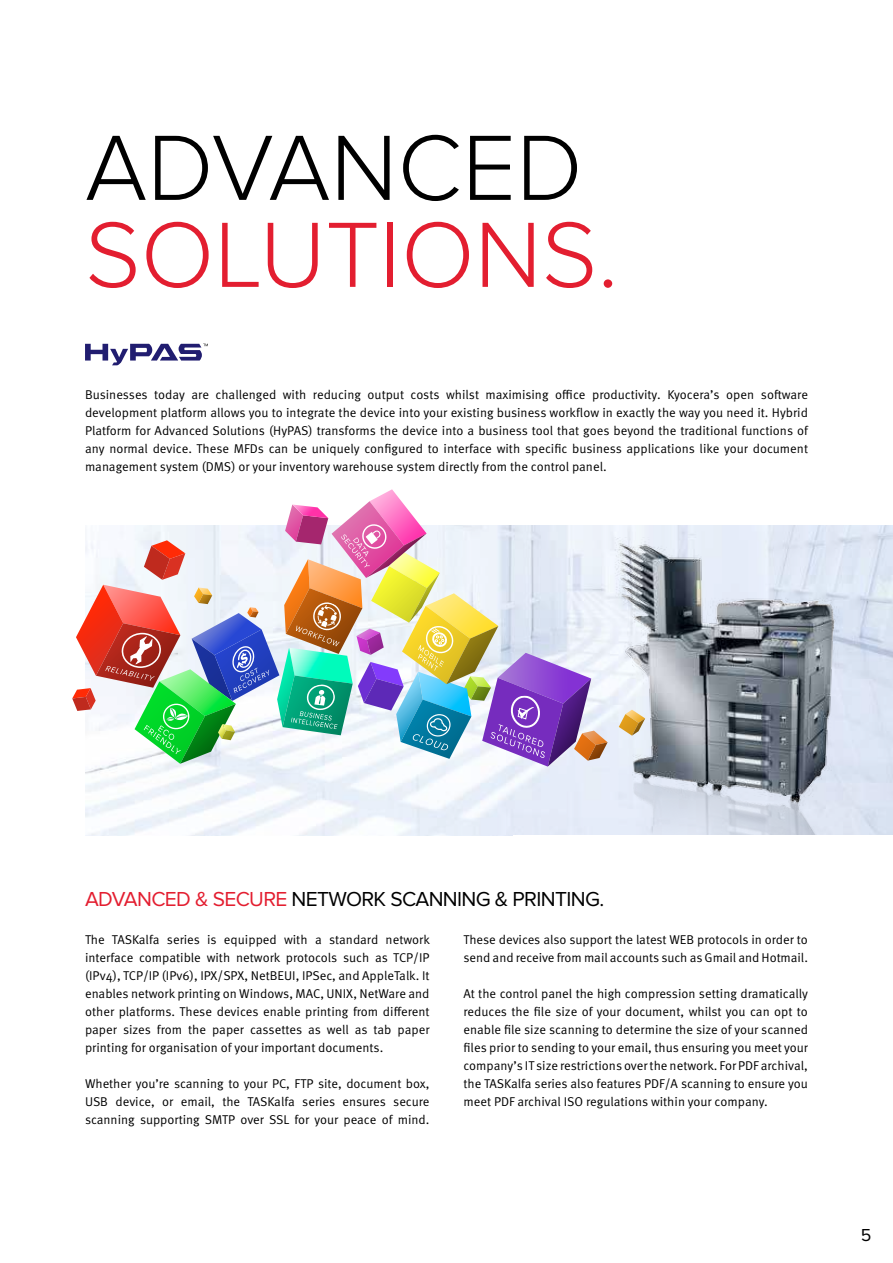
<style>
.page{position:relative;width:893px;height:1263px;background:#fff}
.page>*{position:absolute;margin:0;border:0;box-sizing:border-box;transform-origin:0 0}
.t1{font:300 96px "Proxima Nova";color:#e31e30}
.t2{font:300 96px "Proxima Nova";color:#000}
.t3{font:21px "Proxima Nova";color:#000}
.t4{font:21px "Proxima Nova";color:#e31e30}
.t5{font:18px "Proxima Nova";color:#000}
.t6{font:12.75px/18px "Meta Pro Norm";letter-spacing:-.005em;color:#000;text-align:justify}
</style>
<div class="page">
<img style="left:85px;top:525px;width:808px;height:310px">
<svg style="left:85px;top:344px;width:123px;height:21px"></svg>
<img style="left:72px;top:489px;width:536px;height:278px">
<img style="left:607px;top:537px;width:240px;height:193px">
<img style="left:604px;top:730px;width:254px;height:105px">
<h1 class="t2" style="left:85px;top:113px;width:485px">ADVANCED</h1>
<h1 class="t1" style="left:85px;top:200px;width:535px">SOLUTIONS.</h1>
<p class="t6" style="left:85px;top:385px;width:725px">Businesses today are challenged with reducing output costs whilst maximising office productivity. Kyocera’s open software development platform allows you to integrate the device into your existing business workflow in exactly the way you need it. Hybrid Platform for Advanced Solutions (HyPAS) transforms the device into a business tool that goes beyond the traditional functions of any normal device. These MFDs can be uniquely configured to interface with specific business applications like your document management system (DMS) or your inventory warehouse system directly from the control panel.</p>
<h2 class="t4" style="left:85px;top:887px;width:54px">ADVANCED</h2>
<h2 class="t4" style="left:195px;top:887px;width:31px">&amp; SECURE</h2>
<h2 class="t3" style="left:292px;top:887px;width:113px">NETWOR K SCANNING</h2>
<h2 class="t3" style="left:495px;top:887px;width:41px">&amp; PRINTING</h2>
<h2 class="t3" style="left:599px;top:887px;width:6px">.</h2>
<p class="t6" style="left:85px;top:929px;width:346px">The TASKalfa series is equipped with a standard network interface compatible with network protocols such as TCP/I P (I Pv4), TCP/I P (I Pv6), I PX/SPX, N etBEUI , I PSec, and AppleTalk. It enables network printing on Windows, MAC</p>
<p class="t6" style="left:85px;top:983px;width:346px;text-indent:235px">, UNIX, N etWare and other platforms. These devices enable printing from different paper sizes from the paper cassettes as well as tab paper printing for organisation of your important documents.</p>
<p class="t6" style="left:85px;top:1073px;width:346px">Whether you’re scanning to your PC, FTP site, document box, USB device, or email, the TASKalfa series ensures secure scanning supporting SMTP over SSL</p>
<p class="t6" style="left:294px;top:1109px;width:137px">for your peace of mind.</p>
<p class="t6" style="left:463px;top:929px;width:346px">These devices also support the latest WEB protocols in order to send and receive from mail accounts such as Gmail and Hotmail.</p>
<p class="t6" style="left:463px;top:983px;width:346px">At the control panel the high compression setting dramatically reduces the file size of your document, whilst you can opt to enable file size scanning to determine the size of your scanned files prior to sending to your email, thus ensuring you meet your company’s IT size restrictions over the network. For PDF archival, the TASKalfa series also features PDF/A scanning to ensure you meet PDF archival ISO</p>
<p class="t6" style="left:586px;top:1092px;width:183px">regulations within your company.</p>
<h3 class="t5" style="left:861px;top:1225px;width:12px">5</h3>
</div>
